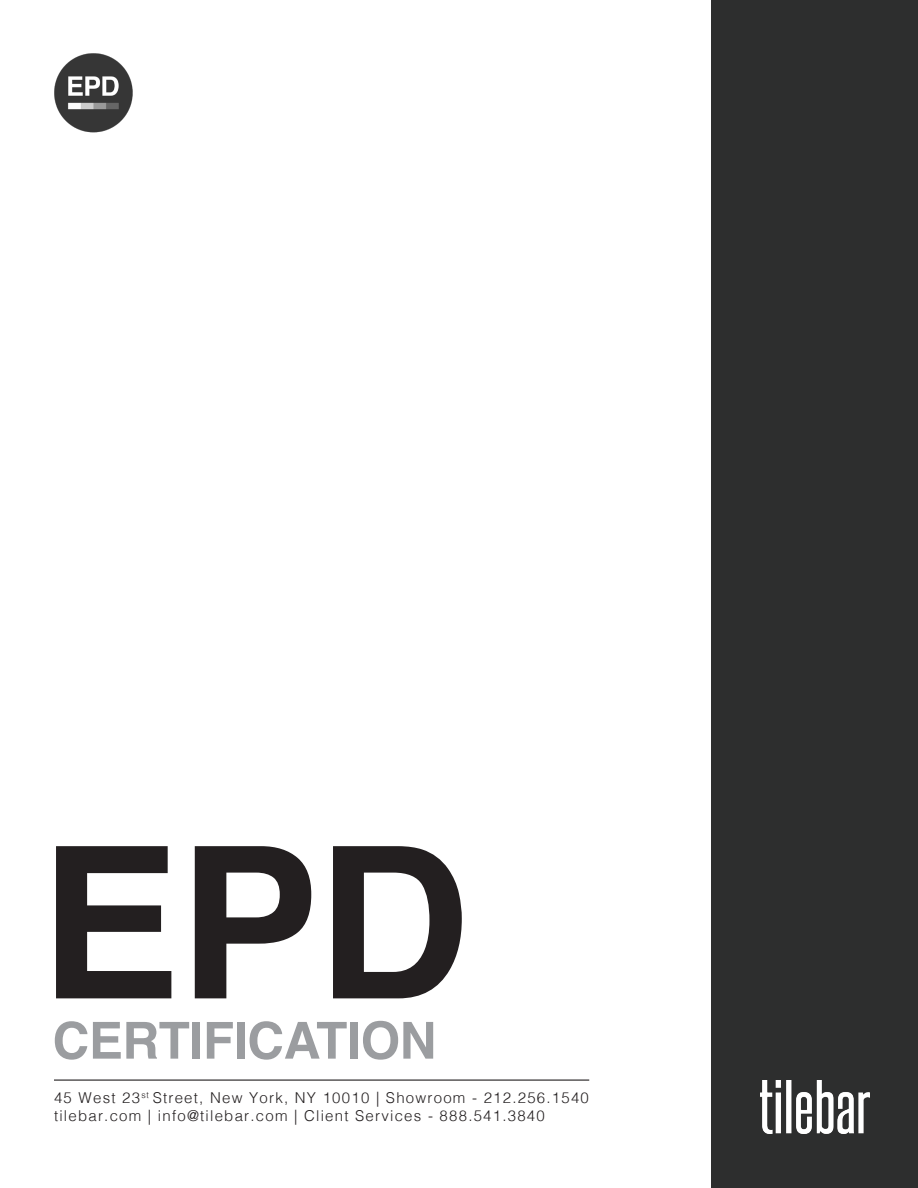
<style>
.page{position:relative;width:918px;height:1188px;background:#fff}
.page>*{position:absolute;margin:0;border:0;box-sizing:border-box;transform-origin:0 0}
.t1{font:700 211.5px "Helvetica";color:#231f20}
.t2{font:700 51px "Helvetica";letter-spacing:-.01em;color:#9b9da0}
.t3{font:300 15px/18px "Helvetica";letter-spacing:.08em;color:#231f20}
</style>
<div class="page">
<div style="left:712px;top:0;width:206px;height:1188px;background:#2d2e2e"></div>
<img style="left:54px;top:53px;width:79px;height:80px">
<hr style="left:54px;top:1080px;width:535px;height:1px;background:#231f20">
<img style="left:760px;top:1080px;width:109px;height:54px">
<p class="t1" style="left:39px;top:753px;width:432px">EPD</p>
<p class="t2" style="left:52px;top:1000px;width:385px">CERTIFICATION</p>
<p class="t3" style="left:54px;top:1087px;width:536px">45 West 23<sup>st</sup> Street, New York, NY 10010 | Showroom - 212.256.1540 tilebar.com | info@tilebar.com | Client Services - 888.541.3840</p>
</div>
